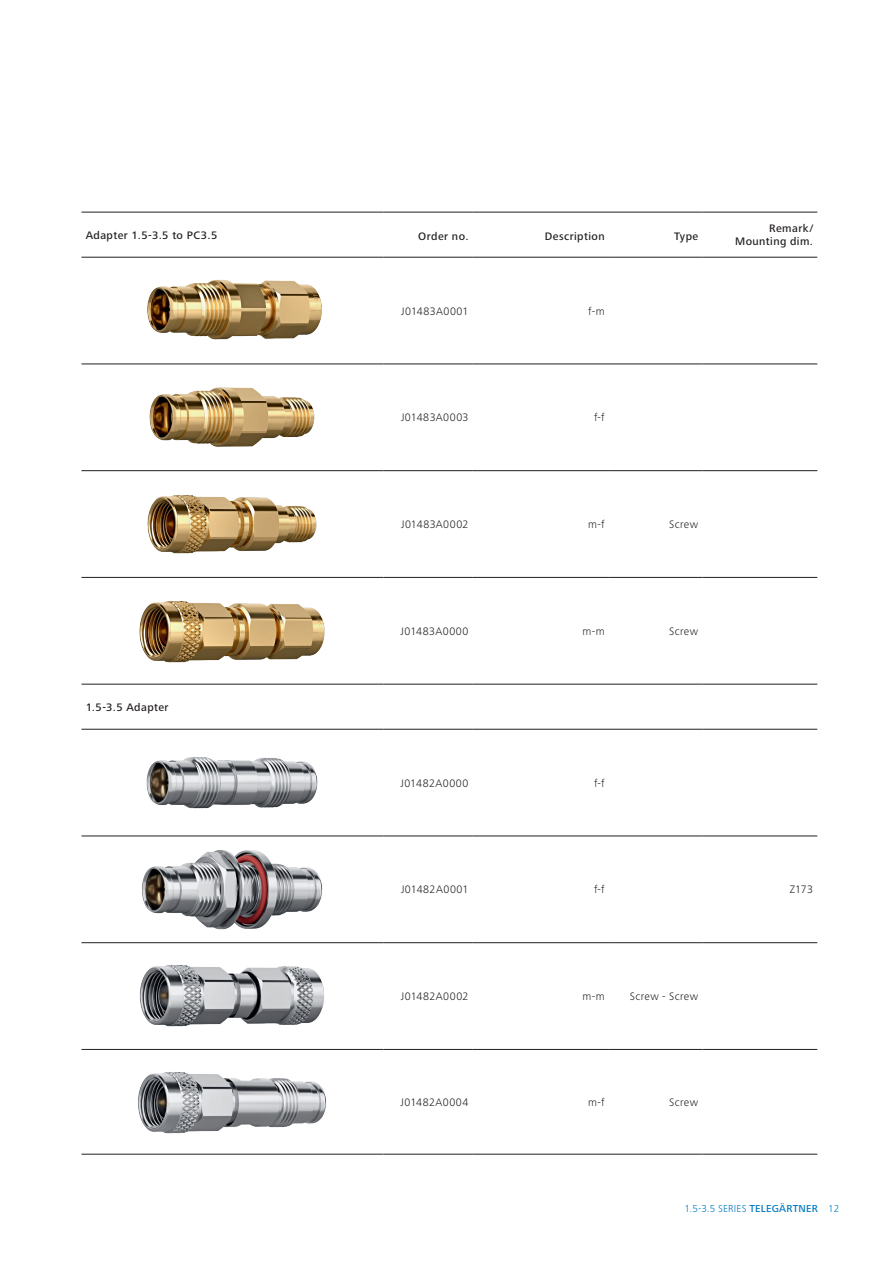
<style>
.page{position:relative;width:872px;height:1263px;background:#fff}
.page>*{position:absolute;margin:0;border:0;box-sizing:border-box;transform-origin:0 0}
.t1{font:300 11.25px "Frutiger Next Pro";letter-spacing:.035em;color:#231f20}
.t2{font:500 11.25px/13.5px "Frutiger Next Pro";letter-spacing:.04em;color:#231f20;text-align:right}
.t3{font:300 10.5px "Frutiger Next Pro";letter-spacing:.015em;color:#0079c2}
.s1{font-weight:500}
</style>
<div class="page">
<svg style="left:81px;top:363px;width:302px;height:791px"></svg>
<hr style="left:81px;top:212px;width:302px;height:1px;background:#231f20">
<hr style="left:383px;top:212px;width:90px;height:1px;background:#231f20">
<hr style="left:473px;top:212px;width:136px;height:1px;background:#231f20">
<hr style="left:609px;top:212px;width:93px;height:1px;background:#231f20">
<hr style="left:81px;top:684px;width:302px;height:1px;background:#231f20">
<hr style="left:383px;top:684px;width:90px;height:1px;background:#231f20">
<hr style="left:473px;top:684px;width:136px;height:1px;background:#231f20">
<hr style="left:609px;top:684px;width:93px;height:1px;background:#231f20">
<hr style="left:702px;top:684px;width:115px;height:1px;background:#231f20">
<hr style="left:81px;top:1154px;width:302px;height:1px;background:#231f20">
<hr style="left:383px;top:1154px;width:90px;height:1px;background:#231f20">
<hr style="left:473px;top:1154px;width:136px;height:1px;background:#231f20">
<hr style="left:609px;top:1154px;width:93px;height:1px;background:#231f20">
<hr style="left:702px;top:1154px;width:115px;height:1px;background:#231f20">
<hr style="left:81px;top:257px;width:302px;height:1px;background:#231f20">
<hr style="left:383px;top:257px;width:90px;height:1px;background:#231f20">
<hr style="left:473px;top:257px;width:136px;height:1px;background:#231f20">
<hr style="left:609px;top:257px;width:93px;height:1px;background:#231f20">
<hr style="left:81px;top:364px;width:302px;height:1px;background:#231f20">
<hr style="left:383px;top:364px;width:90px;height:1px;background:#231f20">
<hr style="left:473px;top:364px;width:136px;height:1px;background:#231f20">
<hr style="left:609px;top:364px;width:93px;height:1px;background:#231f20">
<hr style="left:702px;top:364px;width:115px;height:1px;background:#231f20">
<hr style="left:81px;top:470px;width:302px;height:1px;background:#231f20">
<hr style="left:383px;top:470px;width:90px;height:1px;background:#231f20">
<hr style="left:473px;top:470px;width:136px;height:1px;background:#231f20">
<hr style="left:609px;top:470px;width:93px;height:1px;background:#231f20">
<hr style="left:702px;top:470px;width:115px;height:1px;background:#231f20">
<hr style="left:81px;top:577px;width:302px;height:1px;background:#231f20">
<hr style="left:383px;top:577px;width:90px;height:1px;background:#231f20">
<hr style="left:473px;top:577px;width:136px;height:1px;background:#231f20">
<hr style="left:609px;top:577px;width:93px;height:1px;background:#231f20">
<hr style="left:702px;top:577px;width:115px;height:1px;background:#231f20">
<hr style="left:81px;top:729px;width:302px;height:1px;background:#231f20">
<hr style="left:383px;top:729px;width:90px;height:1px;background:#231f20">
<hr style="left:473px;top:729px;width:136px;height:1px;background:#231f20">
<hr style="left:609px;top:729px;width:93px;height:1px;background:#231f20">
<hr style="left:702px;top:729px;width:115px;height:1px;background:#231f20">
<hr style="left:81px;top:836px;width:302px;height:1px;background:#231f20">
<hr style="left:383px;top:836px;width:90px;height:1px;background:#231f20">
<hr style="left:473px;top:836px;width:136px;height:1px;background:#231f20">
<hr style="left:609px;top:836px;width:93px;height:1px;background:#231f20">
<hr style="left:702px;top:836px;width:115px;height:1px;background:#231f20">
<hr style="left:81px;top:942px;width:302px;height:1px;background:#231f20">
<hr style="left:383px;top:942px;width:90px;height:1px;background:#231f20">
<hr style="left:473px;top:942px;width:136px;height:1px;background:#231f20">
<hr style="left:609px;top:942px;width:93px;height:1px;background:#231f20">
<hr style="left:702px;top:942px;width:115px;height:1px;background:#231f20">
<hr style="left:81px;top:1049px;width:302px;height:1px;background:#231f20">
<hr style="left:383px;top:1049px;width:90px;height:1px;background:#231f20">
<hr style="left:473px;top:1049px;width:136px;height:1px;background:#231f20">
<hr style="left:609px;top:1049px;width:93px;height:1px;background:#231f20">
<hr style="left:702px;top:1049px;width:115px;height:1px;background:#231f20">
<hr style="left:702px;top:257px;width:115px;height:1px;background:#231f20">
<hr style="left:702px;top:212px;width:115px;height:1px;background:#231f20">
<img style="left:147px;top:280px;width:175px;height:60px">
<img style="left:136px;top:489px;width:192px;height:70px">
<img style="left:129px;top:381px;width:207px;height:71px">
<img style="left:136px;top:752px;width:192px;height:61px">
<img style="left:136px;top:844px;width:192px;height:90px">
<img style="left:136px;top:960px;width:192px;height:72px">
<img style="left:136px;top:1066px;width:192px;height:73px">
<img style="left:136px;top:595px;width:192px;height:72px">
<p class="t2" style="left:86px;top:228px;width:133px">Adapter 1.5-3.5 to PC3.5</p>
<p class="t2" style="left:418px;top:229px;width:52px">Order no.</p>
<p class="t2" style="left:545px;top:229px;width:61px">Description</p>
<p class="t2" style="left:674px;top:229px;width:26px">Type</p>
<p class="t2" style="left:735px;top:221px;width:79px">Remark/<br>Mounting dim.</p>
<p class="t1" style="left:401px;top:304px;width:69px">J01483A0001</p>
<p class="t1" style="left:588px;top:304px;width:18px">f-m</p>
<p class="t1" style="left:401px;top:411px;width:69px">J01483A0003</p>
<p class="t1" style="left:594px;top:411px;width:12px">f-f</p>
<p class="t1" style="left:401px;top:518px;width:69px">J01483A0002</p>
<p class="t1" style="left:588px;top:518px;width:18px">m-f</p>
<p class="t1" style="left:669px;top:518px;width:30px">Screw</p>
<p class="t2" style="left:86px;top:700px;width:84px">1.5-3.5 Adapter</p>
<p class="t1" style="left:400px;top:625px;width:69px">J01483A0000</p>
<p class="t1" style="left:582px;top:625px;width:24px">m-m</p>
<p class="t1" style="left:669px;top:625px;width:30px">Screw</p>
<p class="t1" style="left:400px;top:776px;width:70px">J01482A0000</p>
<p class="t1" style="left:594px;top:776px;width:12px">f-f</p>
<p class="t1" style="left:401px;top:883px;width:69px">J01482A0001</p>
<p class="t1" style="left:594px;top:883px;width:12px">f-f</p>
<p class="t1" style="left:790px;top:883px;width:25px">Z173</p>
<p class="t1" style="left:401px;top:990px;width:69px">J01482A0002</p>
<p class="t1" style="left:582px;top:990px;width:24px">m-m</p>
<p class="t1" style="left:630px;top:990px;width:70px">Screw - Screw</p>
<p class="t1" style="left:400px;top:1096px;width:70px">J01482A0004</p>
<p class="t1" style="left:588px;top:1096px;width:18px">m-f</p>
<p class="t1" style="left:669px;top:1096px;width:30px">Screw</p>
<p class="t3" style="left:684px;top:1202px;width:156px">1.5-3.5 SERIES <span class="s1">TELEGÄRTNER</span> 12</p>
</div>
